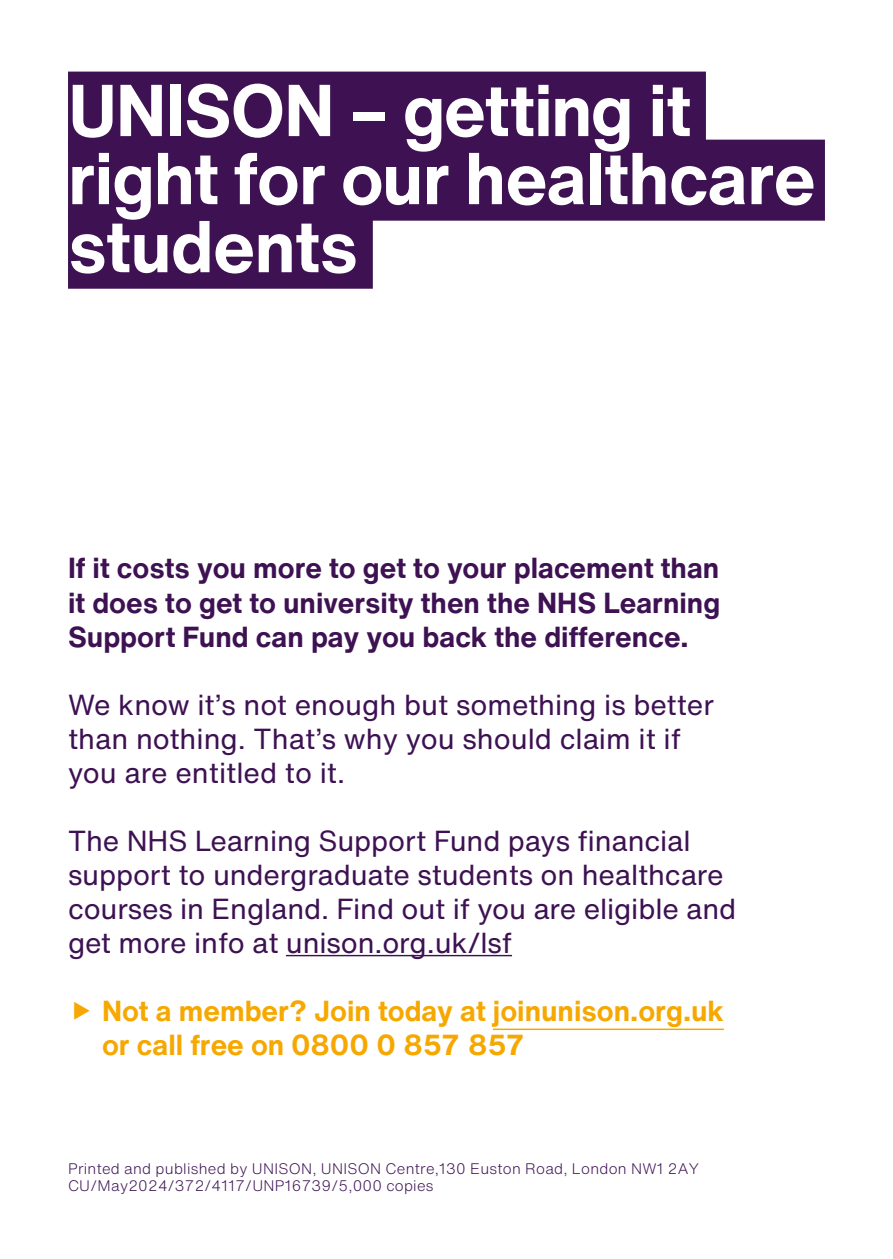
<style>
.page{position:relative;width:893px;height:1259px;background:#fff}
.page>*{position:absolute;margin:0;border:0;box-sizing:border-box;transform-origin:0 0}
.t1{font:700 72px/68.1px "Helvetica Now Text";letter-spacing:-.01em;color:#fff}
.t2{font:28.5px/33.9px "Helvetica Now Text";letter-spacing:-.005em;color:#3d1152}
.t3{font:700 28.5px/33.9px "Helvetica Now Text";color:#3d1152;text-align:justify}
.t4{font:700 28.5px/33.9px "Helvetica Now Text";color:#f6a800}
.t5{font:300 15px/17.1px "Helvetica Now Text";letter-spacing:.02em;color:#3d1152}
</style>
<div class="page">
<hr style="left:286px;top:955px;width:226px;height:1px;background:#3d1152">
<hr style="left:493px;top:1028px;width:231px;height:2px;background:#f6a800">
<div style="left:68px;top:72px;width:638px;height:81px;background:#3d1152"></div>
<div style="left:68px;top:140px;width:757px;height:81px;background:#3d1152"></div>
<div style="left:68px;top:208px;width:305px;height:81px;background:#3d1152"></div>
<h1 class="t1" style="left:68px;top:75px;width:749px">UNISON – getting it right for our healthcare students</h1>
<p class="t3" style="left:68px;top:551px;width:654px">If it costs you more to get to your placement than it does to get to university then the NHS Learning Support Fund can pay you back the difference.</p>
<p class="t2" style="left:68px;top:687px;width:647px">We know it’s not enough but something is better than nothing. That’s why you should claim it if you are entitled to it.</p>
<p class="t2" style="left:68px;top:823px;width:670px">The NHS Learning Support Fund pays financial support to undergraduate students on healthcare courses in England. Find out if you are eligible and get more info at unison.org.uk/lsf</p>
<p class="t4" style="left:102px;top:993px;width:623px">Not a member? Join today at joinunison.org.uk or call free on 0800 0 857 857</p>
<p class="t5" style="left:68px;top:1159px;width:632px">Printed and published by UNISON, UNISON Centre,130 Euston Road, London NW1 2AY<br>CU/May2024/372/4117/UNP16739/5,000 copies</p>
</div>
